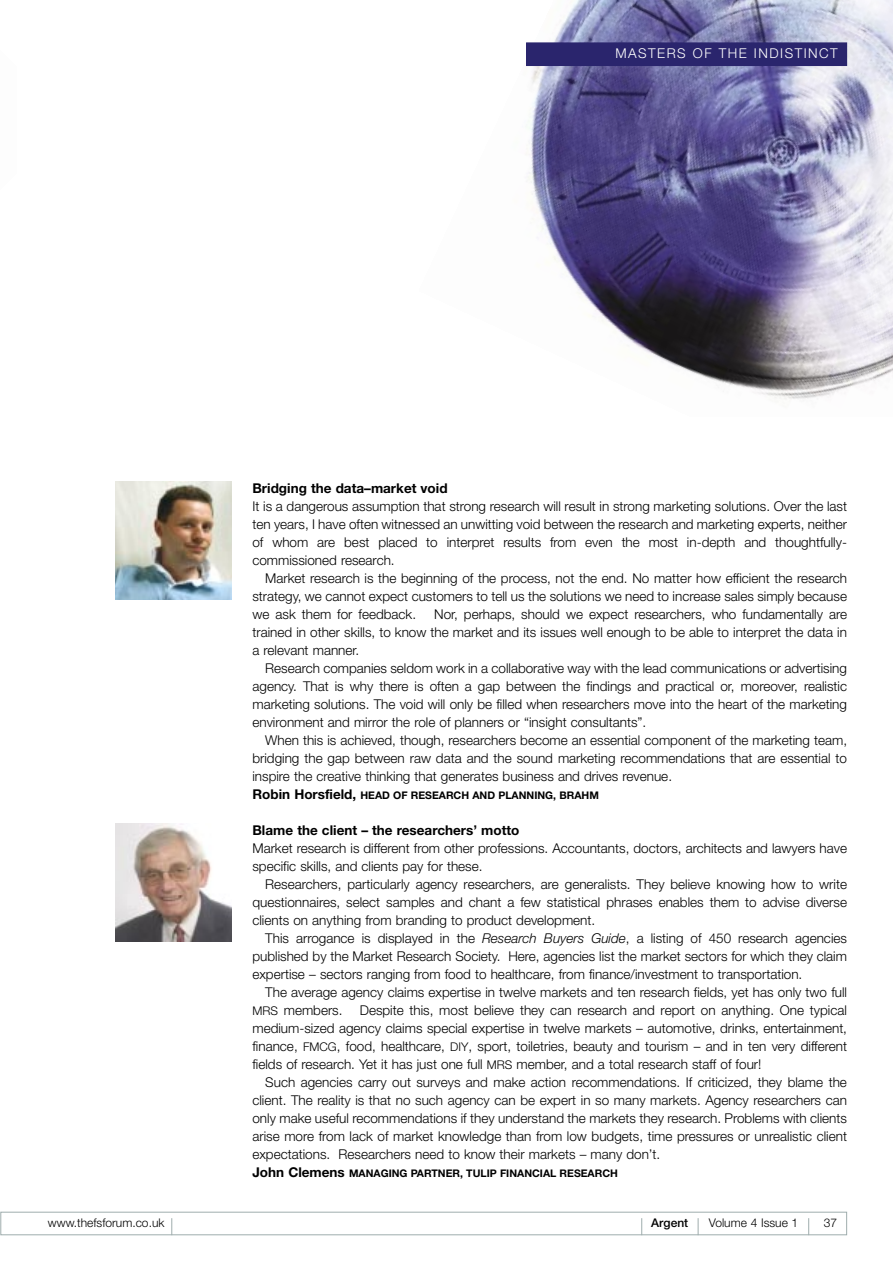
<style>
.page{position:relative;width:893px;height:1263px;background:#fff}
.page>*{position:absolute;margin:0;border:0;box-sizing:border-box;transform-origin:0 0}
.t1{font:300 13.5px/18px "Helvetica Neue";color:#000;text-align:justify}
.t2{font:700 13.5px "Helvetica Neue";color:#000}
.t3{font:300 13.5px "Helvetica Neue";letter-spacing:.11em;color:#fff}
.t4{font:300 12px "Helvetica Neue";color:#000}
.t5{font:500 12px "Helvetica Neue";color:#000}
.t6{font:700 10.5px "Helvetica Neue";color:#000}
.s1{font-size:13.5px}
.s2{font-style:italic}
.s3{font-size:12px}
</style>
<div class="page">
<img style="left:526px;top:0;width:366px;height:400px">
<div style="left:526px;top:43px;width:320px;height:23px;background:#2a256d"></div>
<div style="left:0;top:1212px;width:847px;height:23px;border:1px solid #9fadad"></div>
<svg style="left:171px;top:1218px;width:1px;height:17px"></svg>
<svg style="left:808px;top:1218px;width:1px;height:17px"></svg>
<svg style="left:697px;top:1218px;width:1px;height:17px"></svg>
<svg style="left:641px;top:1218px;width:1px;height:17px"></svg>
<img style="left:116px;top:481px;width:115px;height:118px">
<img style="left:116px;top:823px;width:115px;height:118px">
<p class="t3" style="left:615px;top:48px;width:224px">MASTERS OF THE INDISTINCT</p>
<p class="t2" style="left:252px;top:483px;width:197px">Bridging the data–market void</p>
<p class="t1" style="left:252px;top:498px;width:596px">It is a dangerous assumption that strong research will result in strong marketing solutions. Over the last ten years, I have often witnessed an unwitting void between the research and marketing experts, neither of whom are best placed to interpret results from even the most in-depth and thoughtfully&shy;commissioned research.</p>
<p class="t1" style="left:252px;top:570px;width:596px;text-indent:13px">Market research is the beginning of the process, not the end. No matter how efficient the research strategy, we cannot expect customers to tell us the solutions we need to increase sales simply because we ask them for feedback.</p>
<p class="t1" style="left:252px;top:606px;width:596px;text-indent:182px">Nor, perhaps, should we expect researchers, who fundamentally are trained in other skills, to know the market and its issues well enough to be able to interpret the data in a relevant manner.</p>
<p class="t1" style="left:252px;top:660px;width:596px;text-indent:13px">Research companies seldom work in a collaborative way with the lead communications or advertising agency. That is why there is often a gap between the findings and practical or, moreover, realistic marketing solutions. The void will only be filled when researchers move into the heart of the marketing environment and mirror the role of planners or “insight consultants”.</p>
<p class="t1" style="left:252px;top:732px;width:596px;text-indent:13px">When this is achieved, though, researchers become an essential component of the marketing team, bridging the gap between raw data and the sound marketing recommendations that are essential to inspire the creative thinking that generates business and drives revenue.</p>
<p class="t6" style="left:252px;top:791px;width:348px"><span class="s1">Robin Horsfield,</span> HEAD OF RESEARCH AND PLANNING, BRAHM</p>
<p class="t2" style="left:252px;top:825px;width:268px">Blame the client – the researchers’ motto</p>
<p class="t1" style="left:252px;top:840px;width:596px">Market research is different from other professions. Accountants, doctors, architects and lawyers have specific skills, and clients pay for these.</p>
<p class="t1" style="left:252px;top:876px;width:596px;text-indent:13px">Researchers, particularly agency researchers, are generalists. They believe knowing how to write questionnaires, select samples and chant a few statistical phrases enables them to advise diverse clients on anything from branding to product development.</p>
<p class="t1" style="left:252px;top:930px;width:596px;text-indent:13px">This arrogance is displayed in the <span class="s2">Research Buyers Guide</span>, a listing of 450 research agencies published by the Market Research Society. Here, agencies list the market sectors for which they claim expertise – sectors ranging from food to healthcare, from finance/investment to transportation.</p>
<p class="t1" style="left:252px;top:984px;width:596px;text-indent:13px">The average agency claims expertise in twelve markets and ten research fields, yet has only two full<br><span class="s3">MRS</span> members.</p>
<p class="t1" style="left:252px;top:1002px;width:596px;text-indent:107px">Despite this, most believe they can research and report on anything. One typical medium-sized agency claims special expertise in twelve markets – automotive, drinks, entertainment, finance, <span class="s3">FMCG</span>, food, healthcare, <span class="s3">DIY</span>, sport, toiletries, beauty and tourism – and in ten very different fields of research. Yet it has just one full <span class="s3">MRS</span> member, and a total research staff of four!</p>
<p class="t1" style="left:252px;top:1074px;width:596px;text-indent:13px">Such agencies carry out surveys and make action recommendations. If criticized, they blame the client. The reality is that no such agency can be expert in so many markets. Agency researchers can only make useful recommendations if they understand the markets they research. Problems with clients arise more from lack of market knowledge than from low budgets, time pressures or unrealistic client expectations. Researchers need to know their markets – many don’t.</p>
<p class="t6" style="left:252px;top:1169px;width:367px"><span class="s1">John Clemens</span> MANAGING PARTNER, TULIP FINANCIAL RESEARCH</p>
<p class="t4" style="left:48px;top:1218px;width:118px">www.thefsforum.co.uk</p>
<p class="t5" style="left:651px;top:1218px;width:38px">Argent</p>
<p class="t4" style="left:709px;top:1218px;width:91px">Volume 4 Issue 1</p>
<p class="t4" style="left:823px;top:1218px;width:15px">37</p>
</div>
